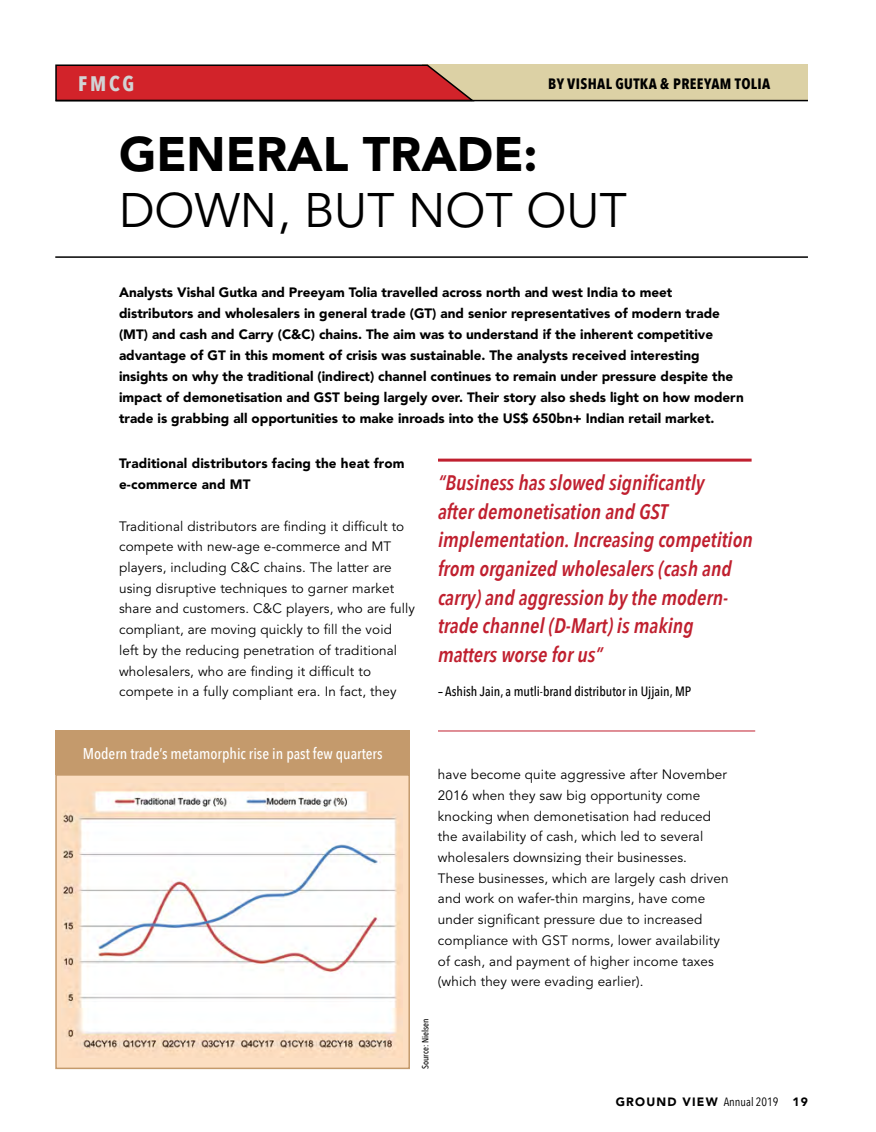
<style>
.page{position:relative;width:876px;height:1132px;background:#fff}
.page>*{position:absolute;margin:0;border:0;box-sizing:border-box;transform-origin:0 0}
.t1{font:48px "Avenir LT Std";color:#000}
.t2{font:900 48px "Avenir LT Std";color:#000}
.t3{font:italic 600 condensed 21px/28.5px "Avenir Next LT Pro";color:#c0202f}
.t4{font:700 condensed 21px "Avenir Next LT Pro";color:#d1d3d4}
.t5{font:500 condensed 15.6px "Avenir Next LT Pro";color:#fff}
.t6{font:700 condensed 15px "Avenir Next LT Pro";letter-spacing:.025em;color:#000}
.t7{font:13.5px/20.7px "Avenir LT Std";letter-spacing:.01em;color:#000}
.t8{font:900 13.5px/21px "Avenir LT Std";color:#000}
.t9{font:500 condensed 13.5px "Avenir Next LT Pro";color:#000}
.t10{font:900 12px "Avenir LT Std";letter-spacing:.1em;color:#000}
.t11{font:500 condensed 9px "Avenir Next LT Pro";color:#000}
.s1{font-family:"Avenir Next LT Pro";font-weight:400;font-stretch:condensed}
</style>
<div class="page">
<div style="left:423px;top:64px;width:385px;height:37px;background:#dcd1a5"></div>
<svg style="left:55px;top:64px;width:422px;height:38px;background:#c53033"></svg>
<hr style="left:56px;top:100px;width:752px;height:1px;background:#000">
<hr style="left:438px;top:458px;width:314px;height:3px;background:#c0202f">
<div style="left:55px;top:774px;width:355px;height:294px;background:#fcdec1;border:2px solid #c49a6c"></div>
<div style="left:55px;top:730px;width:355px;height:45px;background:#c49a6c"></div>
<img style="left:62px;top:783px;width:338px;height:272px">
<hr style="left:438px;top:730px;width:317px;height:1px;background:#c0202f">
<hr style="left:55px;top:256px;width:753px;height:2px;background:#000">
<h2 class="t4" style="left:78px;top:71px;width:58px">FMCG</h2>
<p class="t6" style="left:548px;top:74px;width:224px">BY VISHAL GUTKA &amp; PREEYAM TOLIA</p>
<h1 class="t2" style="left:119px;top:125px;width:420px">GENERAL TRADE:</h1>
<h1 class="t1" style="left:119px;top:182px;width:509px">DOWN, BUT NOT OUT</h1>
<p class="t8" style="left:119px;top:281px;width:626px">Analysts Vishal Gutka and Preeyam Tolia travelled across north and west India to meet distributors and wholesalers in general trade (GT) and senior representatives of modern trade (MT) and cash and Carry (C&amp;C) chains. The aim was to understand if the inherent competitive advantage of GT in this moment of crisis was sustainable. The analysts received interesting insights on why the traditional (indirect) channel continues to remain under pressure despite the impact of demonetisation and GST being largely over. Their story also sheds light on how modern trade is grabbing all opportunities to make inroads into the US$ 650bn+ Indian retail market.</p>
<p class="t8" style="left:119px;top:453px;width:287px">Traditional distributors facing the heat from e-commerce and MT</p>
<p class="t7" style="left:119px;top:515px;width:298px">Traditional distributors are finding it difficult to compete with new-age e-commerce and MT players, including C&amp;C chains. The latter are using disruptive techniques to garner market share and customers. C&amp;C players, who are fully compliant, are moving quickly to fill the void<br>left by the reducing penetration of traditional wholesalers, who are finding it difficult to compete in a fully compliant era. In fact, they</p>
<p class="t3" style="left:438px;top:468px;width:316px">“Business has slowed significantly<br>after demonetisation and GST implementation. Increasing competition from organized wholesalers (cash and carry) and aggression by the modern&shy;trade channel (D-Mart) is making matters worse for us”</p>
<p class="t9" style="left:438px;top:683px;width:255px">– Ashish Jain, a mutli-brand distributor in Ujjain, MP</p>
<p class="t5" style="left:83px;top:743px;width:301px">Modern trade’s metamorphic rise in past few quarters</p>
<p class="t7" style="left:438px;top:764px;width:292px">have become quite aggressive after November 2016 when they saw big opportunity come knocking when demonetisation had reduced the availability of cash, which led to several wholesalers downsizing their businesses.<br>These businesses, which are largely cash driven and work on wafer-thin margins, have come under significant pressure due to increased compliance with GST norms, lower availability of cash, and payment of higher income taxes (which they were evading earlier).</p>
<p class="t11" style="left:420px;top:1068px;width:52px;rotate:-90deg">Source: Nielsen</p>
<p class="t10" style="left:616px;top:1094px;width:194px">GROUND VIEW <span class="s1">Annual 2019</span> 19</p>
</div>
